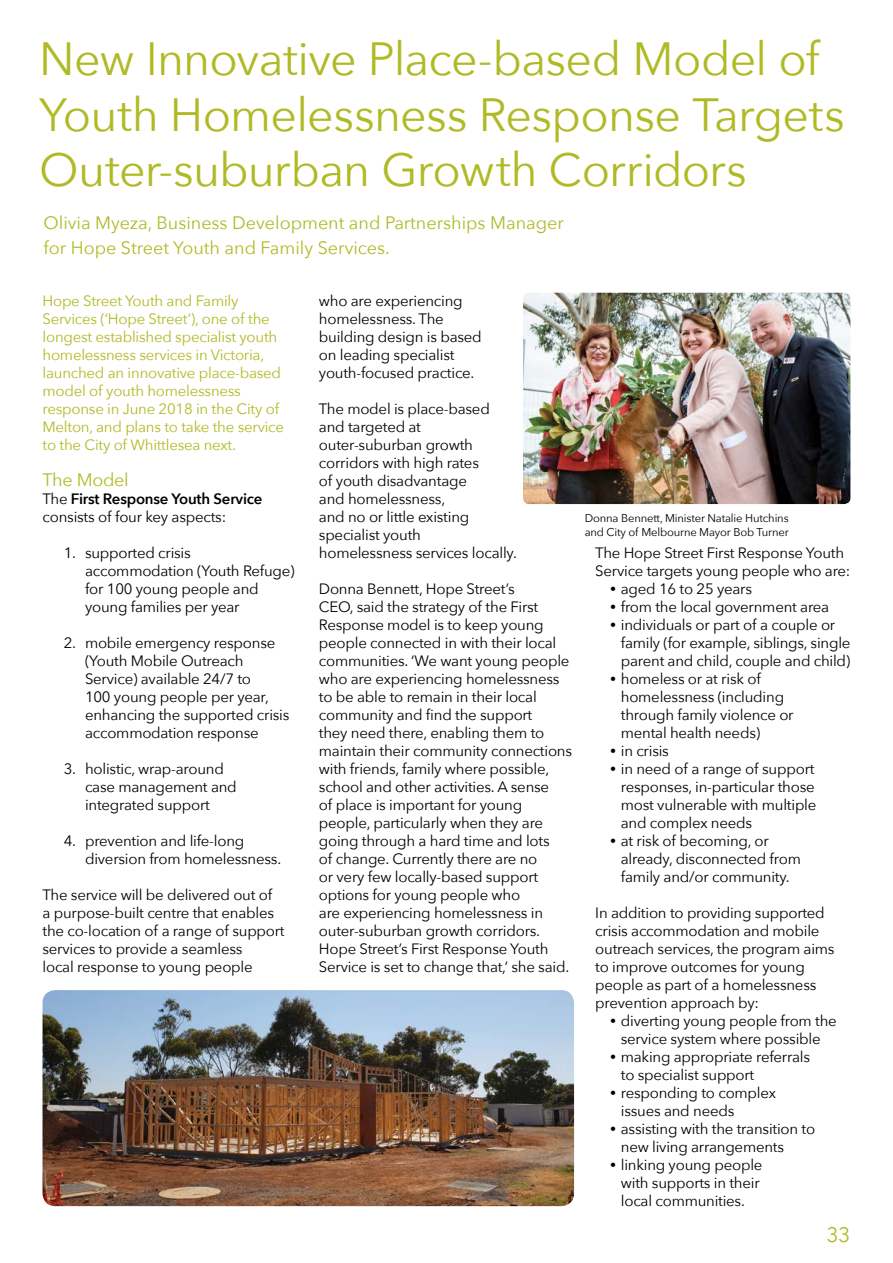
<style>
.page{position:relative;width:893px;height:1263px;background:#fff}
.page>*{position:absolute;margin:0;border:0;box-sizing:border-box;transform-origin:0 0}
.t1{font:46.5px/55.8px "Avenir Next";letter-spacing:-.015em;color:#b0ba25}
.t2{font:21px "Avenir Next";color:#b0ba25}
.t3{font:18px/24.6px "Avenir Next";color:#b0ba25}
.t4{font:15px/18px "Avenir Next";letter-spacing:-.015em;color:#000}
.t5{font:15px/18px "Avenir Next";letter-spacing:-.015em;color:#b0ba25}
.t6{font:11.25px/13.5px "Avenir Next";letter-spacing:-.015em;color:#000}
.s1{font-weight:600}
.s2{font-size:12px}
</style>
<div class="page">
<img style="left:43px;top:990px;width:531px;height:216px">
<img style="left:523px;top:293px;width:327px;height:211px">
<h1 class="t1" style="left:39px;top:29px;width:807px">New Innovative Place‑based Model of<br>Youth Homelessness Response Targets<br>Outer‑suburban Growth Corridors</h1>
<p class="t3" style="left:44px;top:210px;width:522px">Olivia Myeza, Business Development and Partnerships Manager for Hope Street Youth and Family Services.</p>
<p class="t5" style="left:43px;top:291px;width:243px">Hope Street Youth and Family Services (‘Hope Street’), one of the longest established specialist youth homelessness services in Victoria, launched an innovative place‑based model of youth homelessness response in June 2018 in the City of Melton, and plans to take the service to the City of Whittlesea next.</p>
<p class="t3" style="left:43px;top:467px;width:88px">The Model</p>
<p class="t4" style="left:43px;top:489px;width:222px">The <span class="s1">First Response Youth Service </span>consists of four key aspects:</p>
<p class="t4" style="left:85px;top:543px;width:211px;text-indent:-21px">1. supported crisis accommodation (Youth Refuge) for 100 young people and young families per year</p>
<p class="t4" style="left:85px;top:633px;width:206px;text-indent:-21px">2. mobile emergency response (Youth Mobile Outreach<br>Service) available 24/7 to<br>100 young people per year, enhancing the supported crisis accommodation response</p>
<p class="t4" style="left:85px;top:759px;width:153px;text-indent:-21px">3. holistic, wrap‑around case management and integrated support</p>
<p class="t4" style="left:85px;top:831px;width:198px;text-indent:-21px">4. prevention and life‑long diversion from homelessness.</p>
<p class="t4" style="left:43px;top:885px;width:244px">The service will be delivered out of<br>a purpose‑built centre that enables the co‑location of a range of support services to provide a seamless<br>local response to young people</p>
<p class="t4" style="left:319px;top:291px;width:164px">who are experiencing homelessness. The building design is based on leading specialist youth‑focused practice.</p>
<p class="t4" style="left:319px;top:399px;width:200px">The model is place‑based and targeted at outer‑suburban growth corridors with high rates<br>of youth disadvantage<br>and homelessness,<br>and no or little existing specialist youth homelessness services locally.</p>
<p class="t4" style="left:319px;top:579px;width:255px">Donna Bennett, Hope Street’s<br>CEO, said the strategy of the First Response model is to keep young people connected in with their local communities. ‘We want young people who are experiencing homelessness to be able to remain in their local community and find the support<br>they need there, enabling them to maintain their community connections with friends, family where possible, school and other activities. A sense<br>of place is important for young people, particularly when they are going through a hard time and lots<br>of change. Currently there are no<br>or very few locally‑based support options for young people who<br>are experiencing homelessness in outer‑suburban growth corridors.<br>Hope Street’s First Response Youth Service is set to change that,’ she said.</p>
<p class="t6" style="left:585px;top:511px;width:205px">Donna Bennett, Minister Natalie Hutchins and City of Melbourne Mayor Bob Turner</p>
<p class="t4" style="left:595px;top:543px;width:257px">The Hope Street First Response Youth<br>Service targets young people who are:</p>
<p class="t4" style="left:610px;top:579px;width:143px"><span class="s2">•</span> aged 16 to 25 years</p>
<p class="t4" style="left:610px;top:597px;width:220px"><span class="s2">•</span> from the local government area</p>
<p class="t4" style="left:621px;top:615px;width:231px;text-indent:-11px"><span class="s2">•</span> individuals or part of a couple or family (for example, siblings, single parent and child, couple and child)</p>
<p class="t4" style="left:621px;top:669px;width:174px;text-indent:-11px"><span class="s2">•</span> homeless or at risk of homelessness (including through family violence or mental health needs)</p>
<p class="t4" style="left:610px;top:741px;width:60px"><span class="s2">•</span> in crisis</p>
<p class="t4" style="left:621px;top:759px;width:197px;text-indent:-11px"><span class="s2">•</span> in need of a range of support responses, in‑particular those most vulnerable with multiple and complex needs</p>
<p class="t4" style="left:621px;top:831px;width:182px;text-indent:-11px"><span class="s2">•</span> at risk of becoming, or already, disconnected from family and/or community.</p>
<p class="t4" style="left:595px;top:903px;width:241px">In addition to providing supported crisis accommodation and mobile outreach services, the program aims to improve outcomes for young people as part of a homelessness prevention approach by:</p>
<p class="t4" style="left:610px;top:1011px;width:228px;text-align:center"><span class="s2">•</span> diverting young people from the service system where possible</p>
<p class="t4" style="left:621px;top:1047px;width:191px;text-indent:-11px"><span class="s2">•</span> making appropriate referrals to specialist support</p>
<p class="t4" style="left:621px;top:1083px;width:157px;text-indent:-11px"><span class="s2">•</span> responding to complex issues and needs</p>
<p class="t4" style="left:621px;top:1119px;width:196px;text-indent:-11px"><span class="s2">•</span> assisting with the transition to new living arrangements</p>
<p class="t4" style="left:610px;top:1155px;width:154px;text-align:center"><span class="s2">•</span> linking young people with supports in their local communities.</p>
<h2 class="t2" style="left:826px;top:1217px;width:25px">33</h2>
</div>
